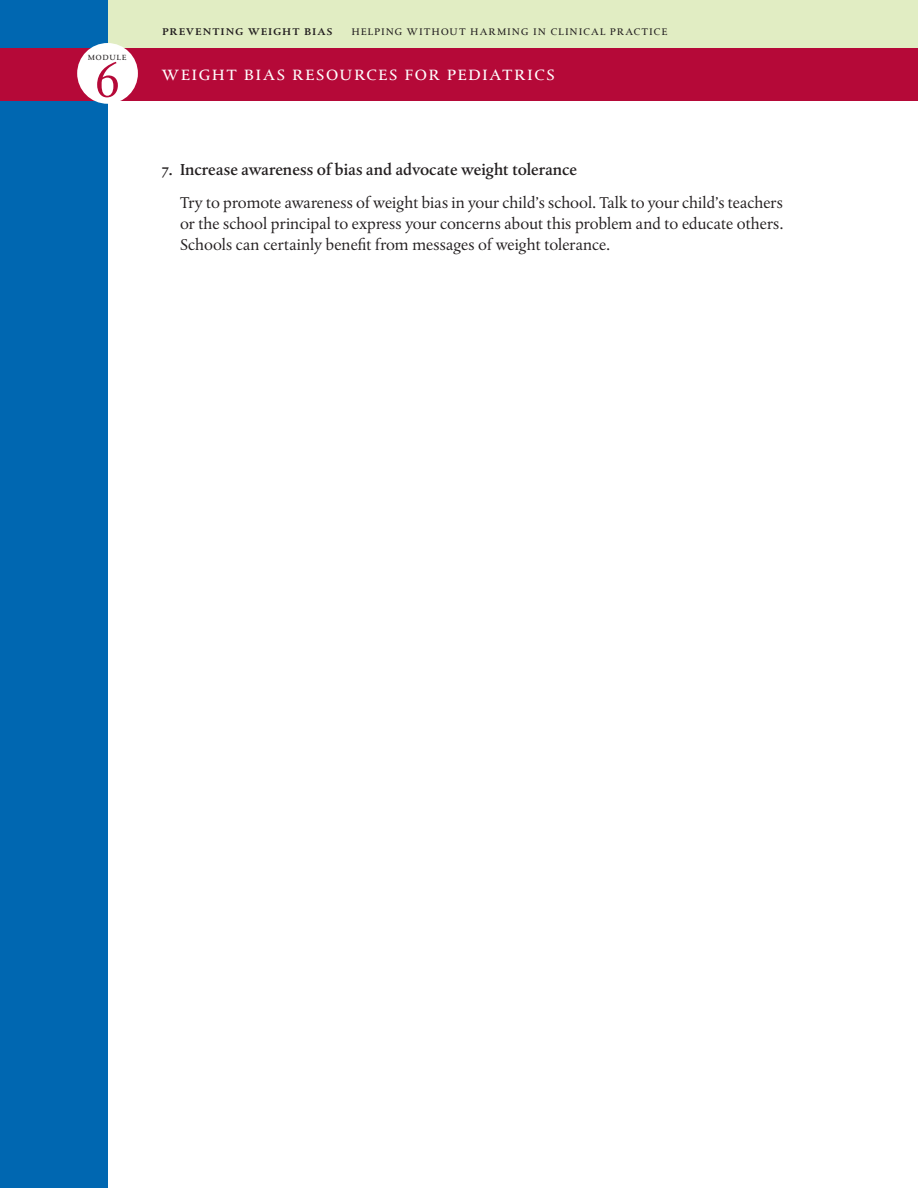
<style>
.page{position:relative;width:918px;height:1188px;background:#fff}
.page>*{position:absolute;margin:0;border:0;box-sizing:border-box;transform-origin:0 0}
.t1{font:54px "Albertina MT Regular Os F";color:#b50938}
.t2{font:21px "Albertina MT Regular SC";letter-spacing:.065em;color:#fff}
.t3{font:16.5px/21px "Albertina MT Regular Os F";color:#231f20;text-align:justify}
.t4{font:16.5px "Albertina MT Medium Os F";color:#231f20}
.t5{font:13.5px "Albertina MT Regular SC";letter-spacing:.065em;color:#231f20}
.t6{font:13.5px "Albertina MT Medium SC";letter-spacing:.075em;color:#231f20}
.t7{font:10.5px "Albertina MT Regular SC";letter-spacing:.05em;color:#231f20}
</style>
<div class="page">
<div style="left:0;top:0;width:918px;height:53px;background:#e1edc3"></div>
<div style="left:0;top:0;width:108px;height:1188px;background:#0067b1"></div>
<div style="left:0;top:48px;width:918px;height:52px;background:#b50938"></div>
<div style="left:77px;top:43px;width:61px;height:61px;background:#fff;border-radius:50%"></div>
<p class="t7" style="left:88px;top:50px;width:40px">module</p>
<h1 class="t1" style="left:93px;top:55px;width:29px">6</h1>
<p class="t6" style="left:162px;top:22px;width:172px">preventing weight bias</p>
<p class="t5" style="left:351px;top:22px;width:318px">helping without harming in clinical practice</p>
<p class="t2" style="left:162px;top:60px;width:394px">weight bias resources for pediatrics</p>
<p class="t4" style="left:162px;top:162px;width:417px">7. Increase awareness of bias and advocate weight tolerance</p>
<p class="t3" style="left:180px;top:193px;width:605px">Try to promote awareness of weight bias in your child’s school. Talk to your child’s teachers or the school principal to express your concerns about this problem and to educate others.<br>Schools can certainly benefit from messages of weight tolerance.</p>
</div>
